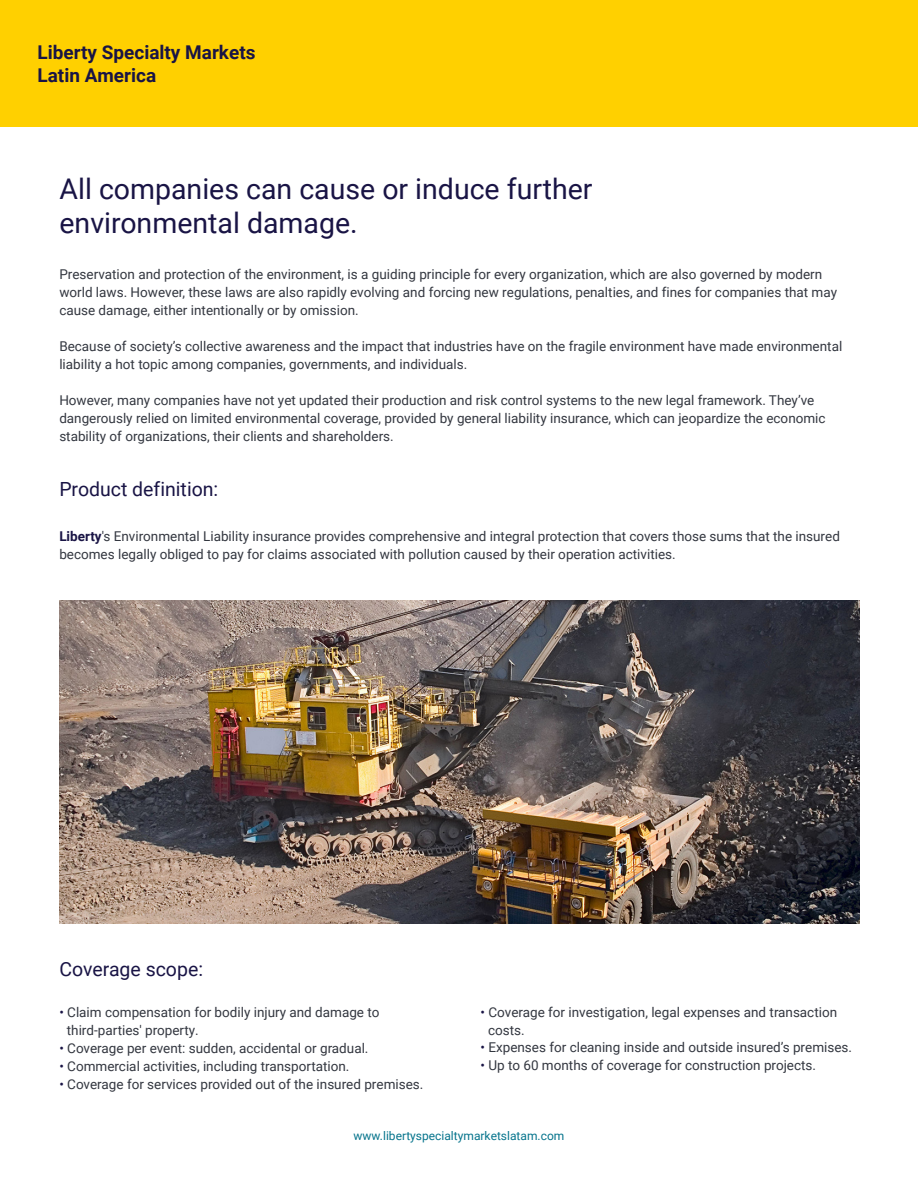
<style>
.page{position:relative;width:918px;height:1188px;background:#fff}
.page>*{position:absolute;margin:0;border:0;box-sizing:border-box;transform-origin:0 0}
.t1{font:28.5px/34.2px "Roboto";color:#191445}
.t2{font:19.5px "Roboto";color:#191445}
.t3{font:700 19.05px/22.8px "Roboto";color:#191445}
.t4{font:13.5px/18px "Roboto";color:#333740}
.t5{font:12px "Roboto";color:#06748c}
.s1{font-weight:700;color:#191445}
.s2{color:#191445}
</style>
<div class="page">
<div style="left:0;top:0;width:918px;height:126px;background:#ffd000"></div>
<img style="left:60px;top:600px;width:799px;height:324px">
<h3 class="t3" style="left:38px;top:40px;width:220px">Liberty Specialty Markets<br>Latin America</h3>
<h1 class="t1" style="left:60px;top:170px;width:534px">All companies can cause or induce further environmental damage.</h1>
<p class="t4" style="left:59px;top:265px;width:779px">Preservation and protection of the environment, is a guiding principle for every organization, which are also governed by modern world laws. However, these laws are also rapidly evolving and forcing new regulations, penalties, and fines for companies that may cause damage, either intentionally or by omission.</p>
<p class="t4" style="left:59px;top:337px;width:784px">Because of society’s collective awareness and the impact that industries have on the fragile environment have made environmental liability a hot topic among companies, governments, and individuals.</p>
<p class="t4" style="left:59px;top:391px;width:768px">However, many companies have not yet updated their production and risk control systems to the new legal framework. They’ve dangerously relied on limited environmental coverage, provided by general liability insurance, which can jeopardize the economic stability of organizations, their clients and shareholders.</p>
<h2 class="t2" style="left:59px;top:476px;width:161px">Product definition:</h2>
<p class="t4" style="left:59px;top:527px;width:782px"><span class="s1">Liberty</span>'s Environmental Liability insurance provides comprehensive and integral protection that covers those sums that the insured becomes legally obliged to pay for claims associated with pollution caused by their operation activities.</p>
<h2 class="t2" style="left:59px;top:956px;width:145px">Coverage scope:</h2>
<p class="t4" style="left:67px;top:1002px;width:314px;text-indent:-8px"><span class="s2">•</span> Claim compensation for bodily injury and damage to third-parties' property.</p>
<p class="t4" style="left:59px;top:1038px;width:311px"><span class="s2">•</span> Coverage per event: sudden, accidental or gradual.</p>
<p class="t4" style="left:59px;top:1056px;width:292px"><span class="s2">•</span> Commercial activities, including transportation.</p>
<p class="t4" style="left:59px;top:1074px;width:366px"><span class="s2">•</span> Coverage for services provided out of the insured premises.</p>
<p class="t4" style="left:488px;top:1002px;width:351px;text-indent:-8px"><span class="s2">•</span> Coverage for investigation, legal expenses and transaction costs.</p>
<p class="t4" style="left:481px;top:1038px;width:373px"><span class="s2">•</span> Expenses for cleaning inside and outside insured’s premises.</p>
<p class="t4" style="left:481px;top:1056px;width:337px"><span class="s2">•</span> Up to 60 months of coverage for construction projects.</p>
<p class="t5" style="left:354px;top:1127px;width:212px">www.libertyspecialtymarketslatam.com</p>
</div>
